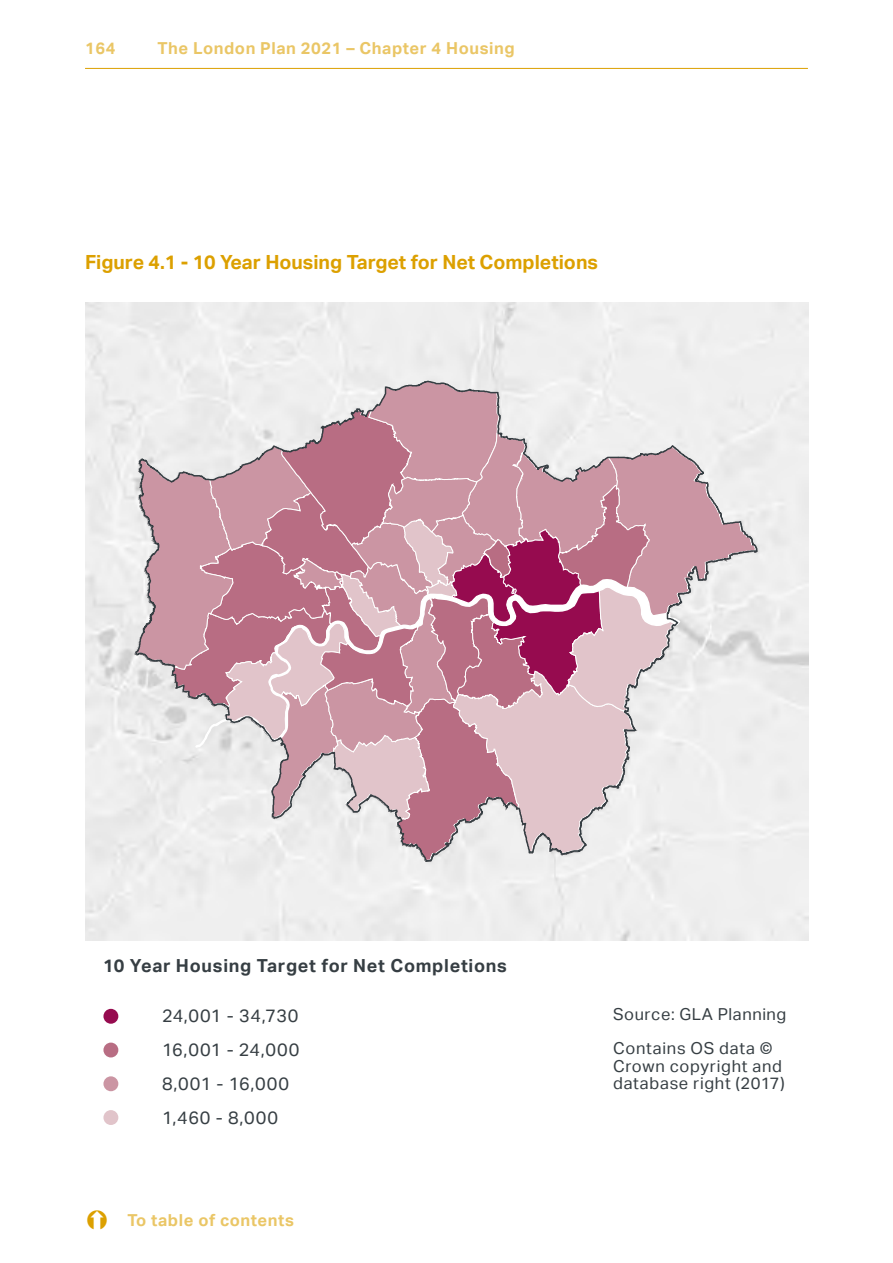
<style>
.page{position:relative;width:893px;height:1263px;background:#fff}
.page>*{position:absolute;margin:0;border:0;box-sizing:border-box;transform-origin:0 0}
.t1{font:700 19.5px "Aktiv Grotesk";color:#dca000}
.t2{font:18px/34.2px "Aktiv Grotesk";letter-spacing:.04em;color:#363e43}
.t3{font:700 18px "Aktiv Grotesk";letter-spacing:.04em;color:#363e43}
.t4{font:16.5px/34px "Aktiv Grotesk";letter-spacing:.04em;color:#363e43}
.t5{font:700 16.5px "Aktiv Grotesk";letter-spacing:.035em;color:#eac666}
</style>
<div class="page">
<div style="left:103px;top:1009px;width:15px;height:15px;background:#960b4f;border-radius:50%"></div>
<div style="left:103px;top:1042px;width:15px;height:15px;background:#b86d83;border-radius:50%"></div>
<div style="left:103px;top:1076px;width:15px;height:15px;background:#cb95a3;border-radius:50%"></div>
<div style="left:103px;top:1110px;width:15px;height:15px;background:#e1c4ca;border-radius:50%"></div>
<svg style="left:134px;top:380px;width:624px;height:483px"></svg>
<hr style="left:85px;top:68px;width:723px;height:1px;background:#dca000">
<p class="t5" style="left:85px;top:39px;width:32px">164</p>
<p class="t5" style="left:157px;top:39px;width:359px">The London Plan 2021 – Chapter 4 Housing</p>
<p class="t1" style="left:85px;top:251px;width:514px">Figure 4.1 - 10 Year Housing Target for Net Completions</p>
<p class="t3" style="left:103px;top:955px;width:405px">10 Year Housing Target for Net Completions</p>
<p class="t2" style="left:162px;top:998px;width:139px">24,001 - 34,730<br>16,001 - 24,000<br>8,001 - 16,000<br>1,460 - 8,000</p>
<p class="t4" style="left:613px;top:997px;width:175px">Source: GLA Planning<br>Contains OS data ©</p>
<p class="t4" style="left:613px;top:1057px;width:173px;line-height:17.2px">Crown copyright and database right (2017)</p>
<p class="t5" style="left:128px;top:1211px;width:168px">To table of contents</p>
</div>
